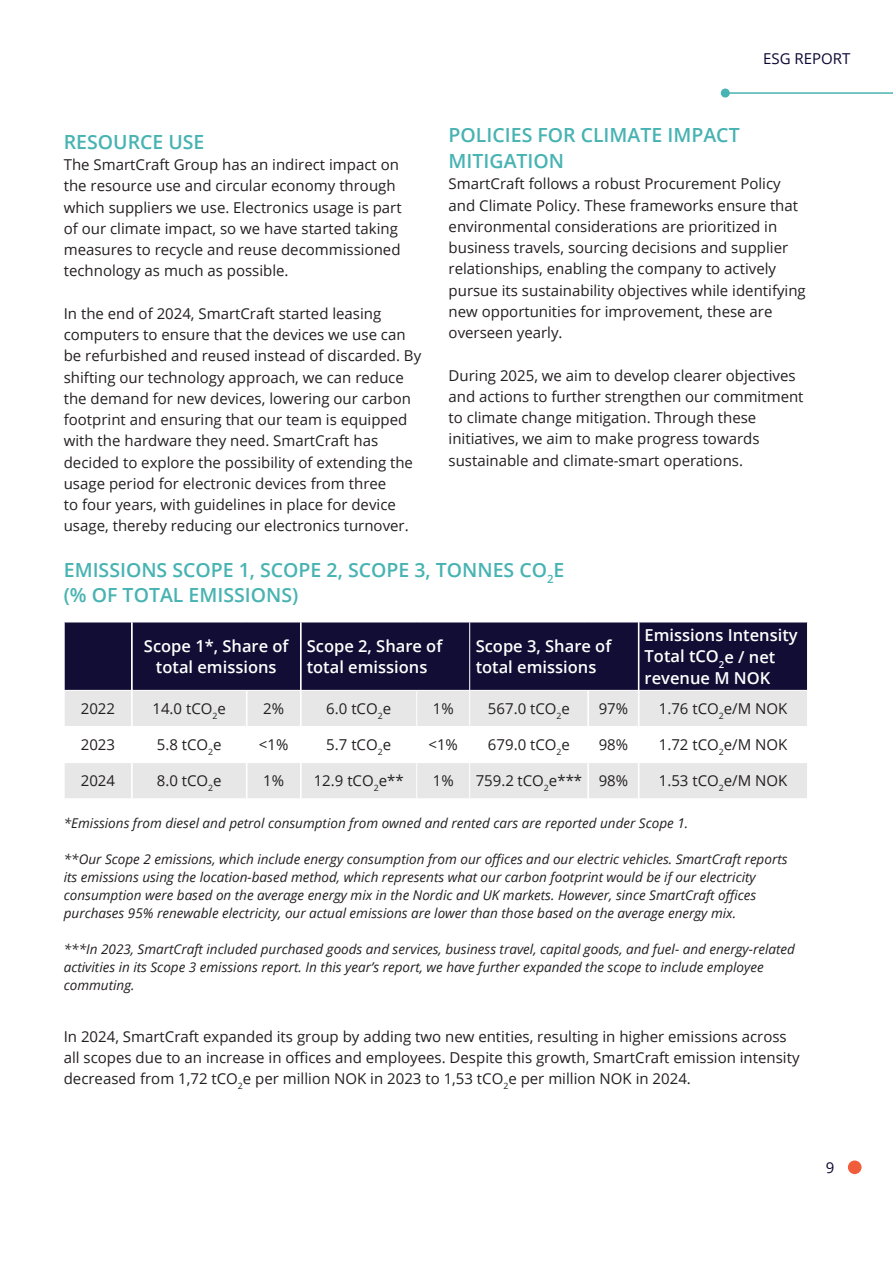
<style>
.page{position:relative;width:893px;height:1263px;background:#fff}
.page>*{position:absolute;margin:0;border:0;box-sizing:border-box;transform-origin:0 0}
.t1{font:600 19.5px/25.5px "Open Sans";color:#47b3b2}
.t2{font:600 16.5px/21.3px "Open Sans";color:#fff}
.t3{font:15px/21.3px "Open Sans";color:#231f20}
.t4{font:15px "Open Sans";color:#0c0633}
.t5{font:italic 13.5px/18px "Open Sans";color:#231f20}
</style>
<div class="page">
<hr style="left:725px;top:92px;width:168px;height:2px;background:#47b3b2">
<div style="left:721px;top:89px;width:9px;height:9px;background:#47b3b2;border-radius:50%"></div>
<div style="left:848px;top:1160px;width:13px;height:14px;background:#f15c3a;border-radius:50%"></div>
<div style="left:65px;top:623px;width:742px;height:67px;background:#110d35"></div>
<div style="left:65px;top:691px;width:742px;height:107px;background:#e6e7e6"></div>
<svg style="left:65px;top:727px;width:742px;height:35px"></svg>
<hr style="left:469px;top:622px;width:1px;height:68px;background:#fff">
<hr style="left:416px;top:691px;width:1px;height:35px;background:#fff">
<hr style="left:469px;top:691px;width:1px;height:35px;background:#fff">
<hr style="left:64px;top:726px;width:68px;height:1px;background:#fff">
<hr style="left:132px;top:726px;width:115px;height:1px;background:#fff">
<hr style="left:247px;top:726px;width:54px;height:1px;background:#fff">
<hr style="left:301px;top:726px;width:116px;height:1px;background:#fff">
<hr style="left:417px;top:726px;width:53px;height:1px;background:#fff">
<hr style="left:416px;top:727px;width:1px;height:35px;background:#fff">
<hr style="left:470px;top:726px;width:118px;height:1px;background:#fff">
<hr style="left:469px;top:727px;width:1px;height:35px;background:#fff">
<hr style="left:588px;top:726px;width:51px;height:1px;background:#fff">
<hr style="left:639px;top:726px;width:169px;height:1px;background:#fff">
<hr style="left:64px;top:762px;width:68px;height:1px;background:#fff">
<hr style="left:132px;top:762px;width:115px;height:1px;background:#fff">
<hr style="left:247px;top:762px;width:54px;height:1px;background:#fff">
<hr style="left:301px;top:762px;width:116px;height:1px;background:#fff">
<hr style="left:417px;top:762px;width:53px;height:1px;background:#fff">
<hr style="left:416px;top:763px;width:1px;height:35px;background:#fff">
<hr style="left:470px;top:762px;width:118px;height:1px;background:#fff">
<hr style="left:469px;top:763px;width:1px;height:35px;background:#fff">
<hr style="left:588px;top:762px;width:51px;height:1px;background:#fff">
<hr style="left:639px;top:762px;width:169px;height:1px;background:#fff">
<hr style="left:131px;top:622px;width:1px;height:68px;background:#fff">
<hr style="left:132px;top:622px;width:1px;height:68px;background:#fff">
<hr style="left:300px;top:622px;width:1px;height:68px;background:#fff">
<hr style="left:301px;top:622px;width:1px;height:68px;background:#fff">
<hr style="left:638px;top:622px;width:1px;height:68px;background:#fff">
<hr style="left:639px;top:622px;width:1px;height:68px;background:#fff">
<hr style="left:131px;top:691px;width:1px;height:35px;background:#fff">
<hr style="left:132px;top:691px;width:1px;height:35px;background:#fff">
<hr style="left:246px;top:691px;width:1px;height:35px;background:#fff">
<hr style="left:247px;top:691px;width:1px;height:35px;background:#fff">
<hr style="left:300px;top:691px;width:1px;height:35px;background:#fff">
<hr style="left:301px;top:691px;width:1px;height:35px;background:#fff">
<hr style="left:588px;top:691px;width:1px;height:35px;background:#fff">
<hr style="left:638px;top:691px;width:1px;height:35px;background:#fff">
<hr style="left:639px;top:691px;width:1px;height:35px;background:#fff">
<hr style="left:131px;top:727px;width:1px;height:35px;background:#fff">
<hr style="left:132px;top:727px;width:1px;height:35px;background:#fff">
<hr style="left:246px;top:727px;width:1px;height:35px;background:#fff">
<hr style="left:247px;top:727px;width:1px;height:35px;background:#fff">
<hr style="left:300px;top:727px;width:1px;height:35px;background:#fff">
<hr style="left:301px;top:727px;width:1px;height:35px;background:#fff">
<hr style="left:588px;top:727px;width:1px;height:35px;background:#fff">
<hr style="left:638px;top:727px;width:1px;height:35px;background:#fff">
<hr style="left:639px;top:727px;width:1px;height:35px;background:#fff">
<hr style="left:131px;top:763px;width:1px;height:35px;background:#fff">
<hr style="left:132px;top:763px;width:1px;height:35px;background:#fff">
<hr style="left:246px;top:763px;width:1px;height:35px;background:#fff">
<hr style="left:247px;top:763px;width:1px;height:35px;background:#fff">
<hr style="left:300px;top:763px;width:1px;height:35px;background:#fff">
<hr style="left:301px;top:763px;width:1px;height:35px;background:#fff">
<hr style="left:588px;top:763px;width:1px;height:35px;background:#fff">
<hr style="left:638px;top:763px;width:1px;height:35px;background:#fff">
<hr style="left:639px;top:763px;width:1px;height:35px;background:#fff">
<h1 class="t1" style="left:64px;top:129px;width:142px">RESOURCE USE</h1>
<p class="t3" style="left:64px;top:154px;width:339px">The SmartCraft Group has an indirect impact on the resource use and circular economy through which suppliers we use. Electronics usage is part of our climate impact, so we have started taking measures to recycle and reuse decommissioned technology as much as possible.</p>
<p class="t3" style="left:64px;top:302px;width:359px">In the end of 2024, SmartCraft started leasing computers to ensure that the devices we use can be refurbished and reused instead of discarded. By shifting our technology approach, we can reduce the demand for new devices, lowering our carbon footprint and ensuring that our team is equipped with the hardware they need. SmartCraft has decided to explore the possibility of extending the usage period for electronic devices from three<br>to four years, with guidelines in place for device usage, thereby reducing our electronics turnover.</p>
<p class="t4" style="left:763px;top:48px;width:89px">ESG REPORT</p>
<h1 class="t1" style="left:449px;top:122px;width:293px">POLICIES FOR CLIMATE IMPACT<br>MITIGATION</h1>
<p class="t3" style="left:449px;top:173px;width:359px">SmartCraft follows a robust Procurement Policy and Climate Policy. These frameworks ensure that environmental considerations are prioritized in business travels, sourcing decisions and supplier relationships, enabling the company to actively pursue its sustainability objectives while identifying new opportunities for improvement, these are overseen yearly.</p>
<p class="t3" style="left:449px;top:364px;width:356px">During 2025, we aim to develop clearer objectives and actions to further strengthen our commitment to climate change mitigation. Through these initiatives, we aim to make progress towards sustainable and climate-smart operations.</p>
<h1 class="t1" style="left:64px;top:557px;width:502px">EMISSIONS SCOPE 1, SCOPE 2, SCOPE 3, TONNES CO<sub>2</sub>E (% OF TOTAL EMISSIONS)</h1>
<p class="t2" style="left:144px;top:635px;width:146px;text-align:center">Scope 1*, Share of total emissions</p>
<p class="t2" style="left:307px;top:635px;width:137px">Scope 2, Share of total emissions</p>
<p class="t2" style="left:476px;top:635px;width:137px">Scope 3, Share of total emissions</p>
<p class="t2" style="left:645px;top:624px;width:155px">Emissions Intensity<br>Total tCO<sub>2</sub>e / net revenue M NOK</p>
<p class="t3" style="left:81px;top:698px;width:36px">2022</p>
<p class="t3" style="left:152px;top:698px;width:75px">14.0 tCO<sub>2</sub>e</p>
<p class="t3" style="left:263px;top:698px;width:22px">2%</p>
<p class="t3" style="left:326px;top:698px;width:66px">6.0 tCO<sub>2</sub>e</p>
<p class="t3" style="left:433px;top:698px;width:22px">1%</p>
<p class="t3" style="left:488px;top:698px;width:84px">567.0 tCO<sub>2</sub>e</p>
<p class="t3" style="left:599px;top:698px;width:31px">97%</p>
<p class="t3" style="left:659px;top:698px;width:130px">1.76 tCO<sub>2</sub>e/M NOK</p>
<p class="t3" style="left:81px;top:734px;width:36px">2023</p>
<p class="t3" style="left:157px;top:734px;width:66px">5.8 tCO<sub>2</sub>e</p>
<p class="t3" style="left:259px;top:734px;width:31px">&lt;1%</p>
<p class="t3" style="left:326px;top:734px;width:66px">5.7 tCO<sub>2</sub>e</p>
<p class="t3" style="left:428px;top:734px;width:31px">&lt;1%</p>
<p class="t3" style="left:488px;top:734px;width:84px">679.0 tCO<sub>2</sub>e</p>
<p class="t3" style="left:599px;top:734px;width:31px">98%</p>
<p class="t3" style="left:659px;top:734px;width:130px">1.72 tCO<sub>2</sub>e/M NOK</p>
<p class="t3" style="left:81px;top:770px;width:36px">2024</p>
<p class="t3" style="left:157px;top:770px;width:66px">8.0 tCO<sub>2</sub>e</p>
<p class="t3" style="left:263px;top:770px;width:22px">1%</p>
<p class="t3" style="left:314px;top:770px;width:92px">12.9 tCO<sub>2</sub>e**</p>
<p class="t3" style="left:433px;top:770px;width:22px">1%</p>
<p class="t3" style="left:476px;top:770px;width:154px">759.2 tCO<sub>2</sub>e*** 98%</p>
<p class="t3" style="left:659px;top:770px;width:130px">1.53 tCO<sub>2</sub>e/M NOK</p>
<p class="t5" style="left:64px;top:813px;width:626px">*Emissions from diesel and petrol consumption from owned and rented cars are reported under Scope 1.</p>
<p class="t5" style="left:64px;top:849px;width:725px">**Our Scope 2 emissions, which include energy consumption from our offices and our electric vehicles. SmartCraft reports its emissions using the location-based method, which represents what our carbon footprint would be if our electricity consumption were based on the average energy mix in the Nordic and UK markets. However, since SmartCraft offices purchases 95% renewable electricity, our actual emissions are lower than those based on the average energy mix.</p>
<p class="t5" style="left:64px;top:939px;width:733px">***In 2023, SmartCraft included purchased goods and services, business travel, capital goods, and fuel- and energy-related activities in its Scope 3 emissions report. In this year’s report, we have further expanded the scope to include employee commuting.</p>
<p class="t3" style="left:64px;top:1025px;width:737px">In 2024, SmartCraft expanded its group by adding two new entities, resulting in higher emissions across all scopes due to an increase in offices and employees. Despite this growth, SmartCraft emission intensity decreased from 1,72 tCO<sub>2</sub>e per million NOK in 2023 to 1,53 tCO<sub>2</sub>e per million NOK in 2024.</p>
<p class="t4" style="left:826px;top:1157px;width:10px">9</p>
</div>
